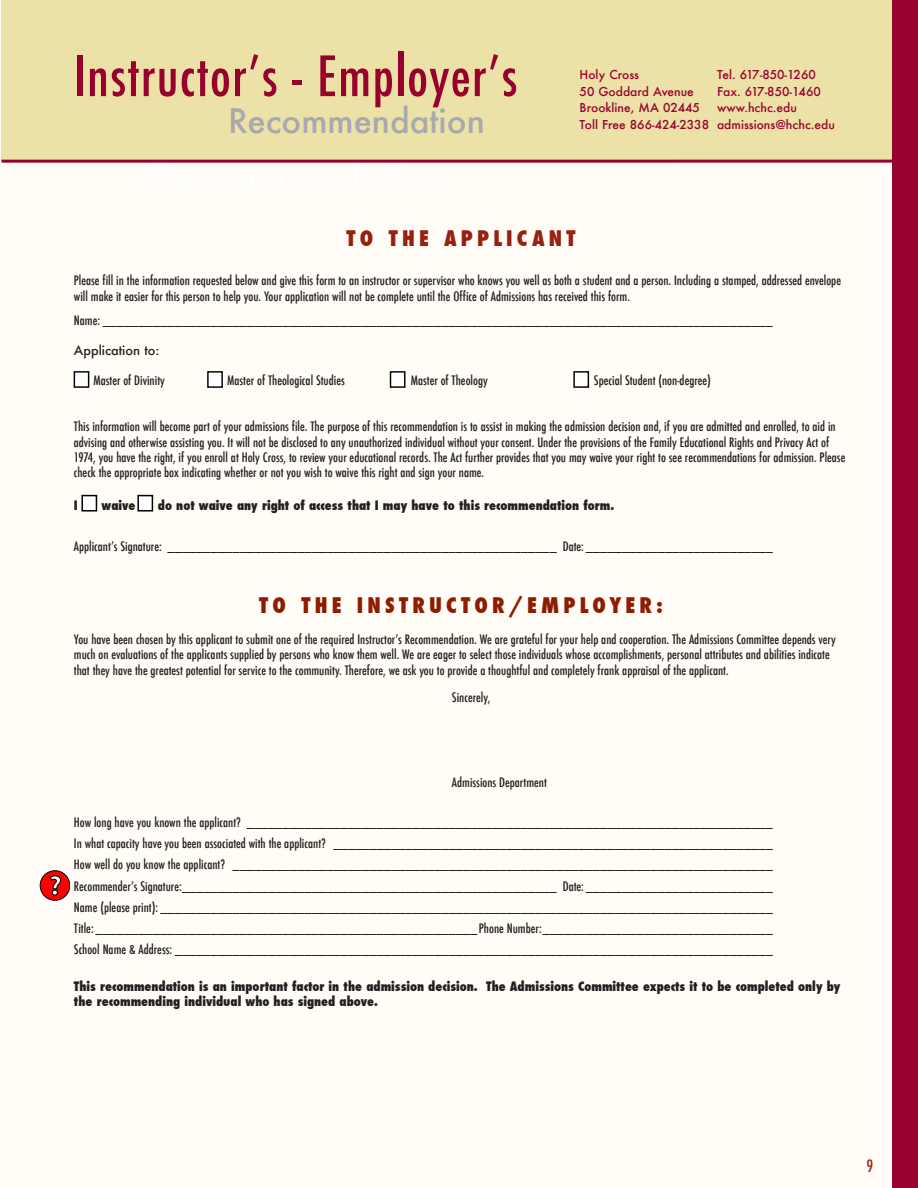
<style>
.page{position:relative;width:918px;height:1188px;background:#fff}
.page>*{position:absolute;margin:0;border:0;box-sizing:border-box;transform-origin:0 0}
.t1{font:500 condensed 54px "Futura";letter-spacing:.025em;color:#98012d}
.t2{font:500 33px "Futura";color:#a8a9ad}
.t3{font:800 condensed 21px "Futura";letter-spacing:.2em;color:#8e1c02}
.t4{font:800 condensed 21px "Futura";letter-spacing:.2em;color:#972110}
.t5{font:500 condensed 16.5px "Futura";color:#97261f}
.t6{font:500 condensed 12.75px/15.3px "Futura";color:#231f20}
.t7{font:800 condensed 12.75px/15.3px "Futura";color:#231f20}
.t8{font:500 12.75px "Futura";color:#231f20}
.t9{font:500 12px/16.5px "Futura";color:#98012d}
</style>
<div class="page">
<div style="left:0;top:0;width:890px;height:1188px;background:#fffdf6"></div>
<div style="left:2px;top:0;width:893px;height:160px;background:#ece2a8"></div>
<hr style="left:2px;top:160px;width:897px;height:3px;background:#98012d">
<div style="left:893px;top:0;width:25px;height:1188px;background:#98012d"></div>
<hr style="left:74px;top:590px;width:774px;height:3px;background:#fff">
<div style="left:74px;top:371px;width:15px;height:17px;background:#fff"></div>
<div style="left:74px;top:371px;width:15px;height:17px;border:1px solid #000"></div>
<div style="left:207px;top:371px;width:16px;height:17px;background:#fff"></div>
<div style="left:207px;top:371px;width:16px;height:17px;border:1px solid #000"></div>
<div style="left:390px;top:371px;width:15px;height:17px;background:#fff"></div>
<div style="left:390px;top:371px;width:15px;height:17px;border:1px solid #000"></div>
<div style="left:573px;top:371px;width:16px;height:17px;background:#fff"></div>
<div style="left:573px;top:371px;width:16px;height:17px;border:1px solid #000"></div>
<div style="left:137px;top:495px;width:16px;height:17px;border:2px solid #000"></div>
<div style="left:81px;top:495px;width:16px;height:17px;border:2px solid #000"></div>
<svg style="left:40px;top:871px;width:30px;height:30px"></svg>
<svg style="left:74px;top:373px;width:2px;height:12px"></svg>
<svg style="left:208px;top:373px;width:1px;height:12px"></svg>
<svg style="left:403px;top:373px;width:1px;height:12px"></svg>
<svg style="left:587px;top:373px;width:1px;height:12px"></svg>
<svg style="left:83px;top:498px;width:12px;height:12px"></svg>
<svg style="left:139px;top:498px;width:12px;height:12px"></svg>
<h1 class="t1" style="left:74px;top:42px;width:445px">Instructor’s - Employer’s</h1>
<h2 class="t2" style="left:228px;top:105px;width:258px">Recommendation</h2>
<p class="t9" style="left:580px;top:68px;width:131px">Holy Cross<br>50 Goddard Avenue<br>Brookline, MA 02445<br>Toll Free 866-424-2338</p>
<p class="t9" style="left:717px;top:68px;width:119px">Tel. 617-850-1260<br>Fax. 617-850-1460 www.hchc.edu admissions@hchc.edu</p>
<h3 class="t4" style="left:347px;top:228px;width:230px">TO THE APPLICANT</h3>
<p class="t6" style="left:74px;top:274px;width:769px">Please fill in the information requested below and give this form to an instructor or supervisor who knows you well as both a student and a person. Including a stamped, addressed envelope will make it easier for this person to help you. Your application will not be complete until the Office of Admissions has received this form.</p>
<p class="t6" style="left:74px;top:313px;width:700px">Name: _____________________________________________________________________________________________</p>
<p class="t8" style="left:74px;top:345px;width:87px">Application to:</p>
<p class="t6" style="left:93px;top:374px;width:73px">Master of Divinity</p>
<p class="t6" style="left:227px;top:374px;width:119px">Master of Theological Studies</p>
<p class="t6" style="left:411px;top:374px;width:78px">Master of Theology</p>
<p class="t6" style="left:594px;top:373px;width:118px">Special Student (non-degree)</p>
<p class="t6" style="left:74px;top:420px;width:773px">This information will become part of your admissions file. The purpose of this recommendation is to assist in making the admission decision and, if you are admitted and enrolled, to aid in advising and otherwise assisting you. It will not be disclosed to any unauthorized individual without your consent. Under the provisions of the Family Educational Rights and Privacy Act of 1974, you have the right, if you enroll at Holy Cross, to review your educational records. The Act further provides that you may waive your right to see recommendations for admission. Please check the appropriate box indicating whether or not you wish to waive this right and sign your name.</p>
<p class="t7" style="left:74px;top:499px;width:5px">I</p>
<p class="t7" style="left:102px;top:499px;width:514px">waive do not waive any right of access that I may have to this recommendation form.</p>
<p class="t6" style="left:74px;top:539px;width:701px">Applicant’s Signature: ______________________________________________________ Date: __________________________</p>
<h3 class="t3" style="left:259px;top:595px;width:405px">TO THE INSTRUCTOR/EMPLOYER:</h3>
<p class="t6" style="left:74px;top:632px;width:764px">You have been chosen by this applicant to submit one of the required Instructor’s Recommendation. We are grateful for your help and cooperation. The Admissions Committee depends very much on evaluations of the applicants supplied by persons who know them well. We are eager to select those individuals whose accomplishments, personal attributes and abilities indicate that they have the greatest potential for service to the community. Therefore, we ask you to provide a thoughtful and completely frank appraisal of the applicant.</p>
<p class="t6" style="left:452px;top:690px;width:40px">Sincerely,</p>
<p class="t6" style="left:452px;top:776px;width:97px">Admissions Department</p>
<p class="t6" style="left:74px;top:812px;width:701px;line-height:21.3px;text-align:justify">How long have you known the applicant? _________________________________________________________________________ In what capacity have you been associated with the applicant? _____________________________________________________________ How well do you know the applicant? ___________________________________________________________________________ Recommender’s Signature: ____________________________________________________ Date: __________________________ Name (please print): _____________________________________________________________________________________ Title: _____________________________________________________Phone Number: ________________________________ School Name &amp; Address: ___________________________________________________________________________________</p>
<p class="t7" style="left:74px;top:979px;width:768px">This recommendation is an important factor in the admission decision. The Admissions Committee expects it to be completed only by the recommending individual who has signed above.</p>
<p class="t5" style="left:866px;top:1155px;width:8px">9</p>
</div>
